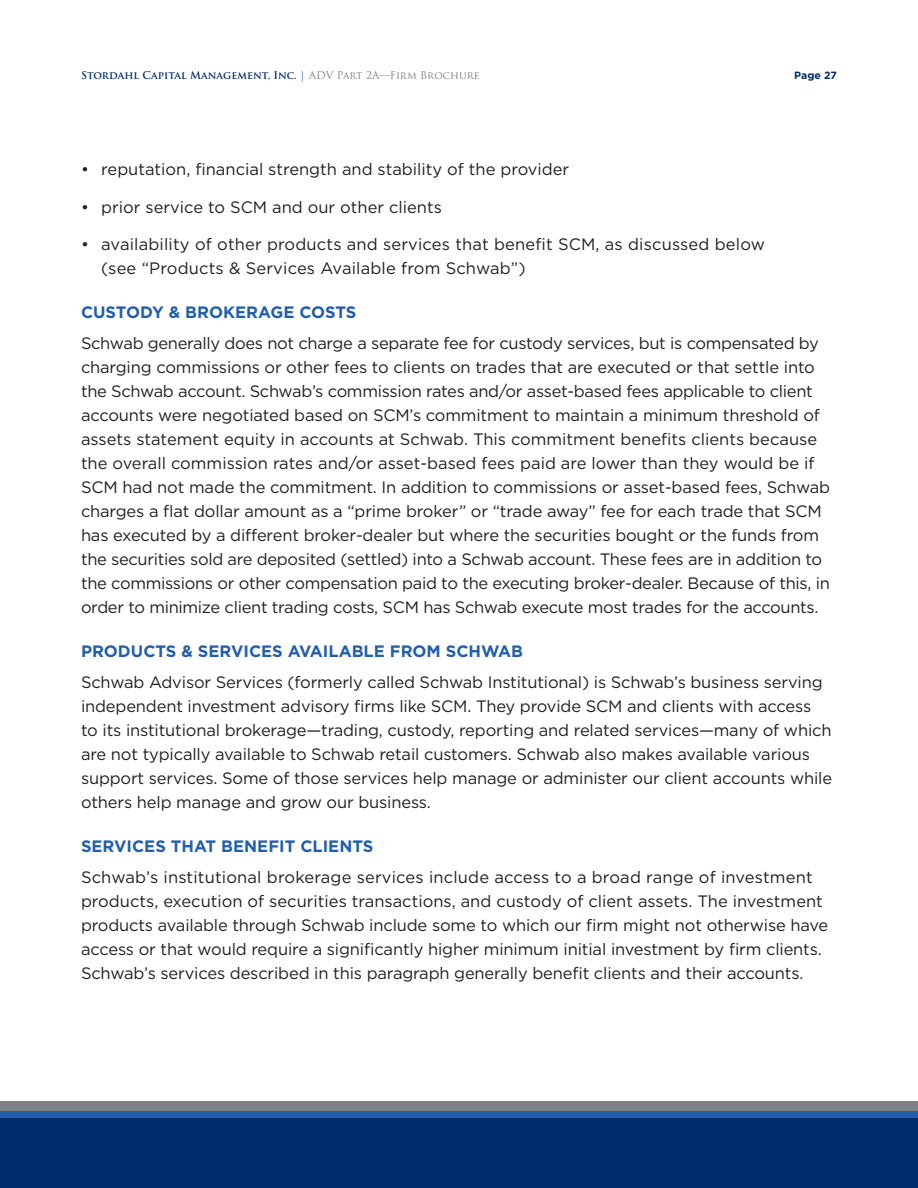
<style>
.page{position:relative;width:918px;height:1188px;background:#fff}
.page>*{position:absolute;margin:0;border:0;box-sizing:border-box;transform-origin:0 0}
.Copy{font:16.5px/24px "Gotham";letter-spacing:-.01em;color:#231f20}
.Copy-2{font:16.5px/24px "Gotham";letter-spacing:.01em;color:#231f20}
.Sub-subtitle{font:700 16.5px "Gotham";color:#225fab}
.t1{font:700 10.5px "Trajan Pro";color:#002c6b}
.t2{font:700 10.5px "Gotham";letter-spacing:-.005em;color:#002c6b}
.s1{font-weight:400;color:#225fab}
.s2{font-weight:400;color:#808083}
</style>
<div class="page">
<div style="left:0;top:1101px;width:918px;height:87px;background:#808083"></div>
<div style="left:0;top:1112px;width:918px;height:41px;background:#225fab"></div>
<div style="left:0;top:1118px;width:918px;height:70px;background:#002c6b"></div>
<p class="t1" style="left:81px;top:68px;width:400px">Stordahl Capital Management, Inc. <span class="s1">|</span> <span class="s2">ADV Part 2A—Firm Brochure</span></p>
<p class="t2" style="left:794px;top:69px;width:44px">Page 27</p>
<p class="Copy" style="left:81px;top:157px;width:490px">• reputation, financial strength and stability of the provider</p>
<p class="Copy" style="left:81px;top:195px;width:363px">• prior service to SCM and our other clients</p>
<p class="Copy-2" style="left:101px;top:232px;width:665px;text-indent:-20px">• availability of other products and services that benefit SCM, as discussed below (see “Products &amp; Services Available from Schwab”)</p>
<p class="Sub-subtitle" style="left:81px;top:302px;width:277px">CUSTODY &amp; BROKERAGE COSTS</p>
<p class="Copy" style="left:81px;top:331px;width:751px">Schwab generally does not charge a separate fee for custody services, but is compensated by charging commissions or other fees to clients on trades that are executed or that settle into the Schwab account. Schwab’s commission rates and/or asset-based fees applicable to client accounts were negotiated based on SCM’s commitment to maintain a minimum threshold of assets statement equity in accounts at Schwab. This commitment benefits clients because the overall commission rates and/or asset-based fees paid are lower than they would be if SCM had not made the commitment. In addition to commissions or asset-based fees, Schwab charges a flat dollar amount as a “prime broker” or “trade away” fee for each trade that SCM has executed by a different broker-dealer but where the securities bought or the funds from the securities sold are deposited (settled) into a Schwab account. These fees are in addition to the commissions or other compensation paid to the executing broker-dealer. Because of this, in order to minimize client trading costs, SCM has Schwab execute most trades for the accounts.</p>
<p class="Sub-subtitle" style="left:81px;top:641px;width:444px">PRODUCTS &amp; SERVICES AVAILABLE FROM SCHWAB</p>
<p class="Copy" style="left:81px;top:670px;width:753px">Schwab Advisor Services (formerly called Schwab Institutional) is Schwab’s business serving independent investment advisory firms like SCM. They provide SCM and clients with access to its institutional brokerage—trading, custody, reporting and related services—many of which are not typically available to Schwab retail customers. Schwab also makes available various support services. Some of those services help manage or administer our client accounts while others help manage and grow our business.</p>
<p class="Sub-subtitle" style="left:81px;top:836px;width:294px">SERVICES THAT BENEFIT CLIENTS</p>
<p class="Copy" style="left:81px;top:865px;width:749px">Schwab’s institutional brokerage services include access to a broad range of investment products, execution of securities transactions, and custody of client assets. The investment products available through Schwab include some to which our firm might not otherwise have access or that would require a significantly higher minimum initial investment by firm clients.<br>Schwab’s services described in this paragraph generally benefit clients and their accounts.</p>
</div>
